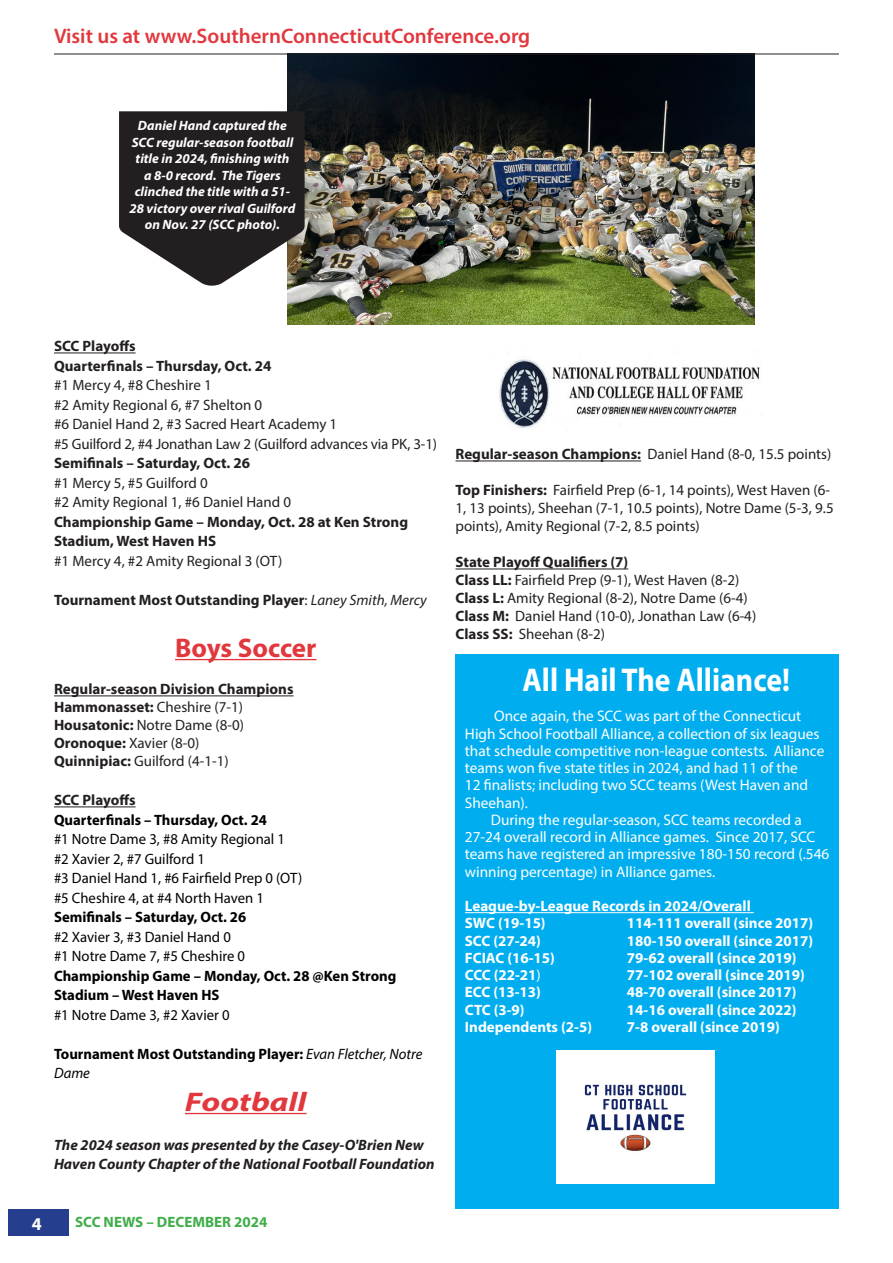
<style>
.page{position:relative;width:893px;height:1263px;background:#fff}
.page>*{position:absolute;margin:0;border:0;box-sizing:border-box;transform-origin:0 0}
.Head_2_reverse{font:700 33px "Myriad Pro";color:#fff;scale:.9 1}
.Body{font:700 27px "Myriad Pro";letter-spacing:-.005em;color:#e1373d}
.Body-2{font:italic 700 27px "Myriad Pro";color:#e1373d;scale:1.25 1}
.Subheading{font:600 21px "Myriad Pro";color:#e1373d}
.t1{font:700 18px "Myriad Pro";color:#fff}
.Body-3{font:15.3px/17.2px "Myriad Pro";color:#fff}
.Body-4{font:15px/18px "Myriad Pro";color:#231f20}
.Body-5{font:700 15px "Myriad Pro";color:#fff}
.Body-6{font:700 15px/19.5px "Myriad Pro";color:#231f20}
.Body-7{font:15px "Myriad Pro";color:#000}
.Body-8{font:700 15px/19.5px "Myriad Pro";color:#000}
.Body-9{font:italic 700 15px/19.5px "Myriad Pro";color:#231f20}
.t2{font:700 15px "Myriad Pro";color:#40ae49}
.t3{font:italic 700 13.5px/16.5px "Myriad Pro";color:#fff;text-align:center}
.s1{font-weight:400}
.s2{font-weight:400;font-style:italic}
.s3{font-weight:700}
</style>
<div class="page">
<hr style="left:54px;top:353px;width:82px;height:1px;background:#231f20">
<hr style="left:175px;top:659px;width:141px;height:1px;background:#e1373d">
<hr style="left:54px;top:695px;width:240px;height:1px;background:#231f20">
<hr style="left:54px;top:806px;width:82px;height:1px;background:#231f20">
<hr style="left:185px;top:1113px;width:122px;height:1px;background:#e1373d">
<hr style="left:455px;top:461px;width:186px;height:1px;background:#231f20">
<hr style="left:455px;top:569px;width:173px;height:1px;background:#231f20">
<div style="left:8px;top:1209px;width:60px;height:26px;background:#253f8e"></div>
<img style="left:287px;top:55px;width:468px;height:270px">
<svg style="left:119px;top:111px;width:186px;height:175px;background:#403d3d"></svg>
<hr style="left:54px;top:54px;width:785px;height:1px;background:#231f20">
<img style="left:499px;top:359px;width:261px;height:69px">
<div style="left:455px;top:655px;width:384px;height:554px;background:#00aeef"></div>
<hr style="left:465px;top:912px;width:289px;height:1px;background:#fff">
<img style="left:557px;top:1050px;width:158px;height:133px">
<p class="Subheading" style="left:54px;top:22px;width:478px">Visit us at www.SouthernConnecticutConference.org</p>
<p class="t3" style="left:130px;top:117px;width:167px">Daniel Hand captured the<br>SCC regular-season football title in 2024, finishing with<br>a 8-0 record. The Tigers clinched the title with a 51-<br>28 victory over rival Guilford on Nov. 27 (SCC photo).</p>
<p class="Body-6" style="left:54px;top:336px;width:83px">SCC Playoffs</p>
<p class="Body-6" style="left:54px;top:356px;width:219px">Quarterfinals – Thursday, Oct. 24</p>
<p class="Body-4" style="left:54px;top:376px;width:159px">#1 Mercy 4, #8 Cheshire 1</p>
<p class="Body-4" style="left:54px;top:396px;width:210px">#2 Amity Regional 6, #7 Shelton 0</p>
<p class="Body-4" style="left:54px;top:415px;width:285px">#6 Daniel Hand 2, #3 Sacred Heart Academy 1</p>
<p class="Body-4" style="left:54px;top:435px;width:385px">#5 Guilford 2, #4 Jonathan Law 2 (Guilford advances via PK, 3-1)</p>
<p class="Body-6" style="left:54px;top:453px;width:198px">Semifinals – Saturday, Oct. 26</p>
<p class="Body-4" style="left:54px;top:474px;width:155px">#1 Mercy 5, #5 Guilford 0</p>
<p class="Body-4" style="left:54px;top:493px;width:239px">#2 Amity Regional 1, #6 Daniel Hand 0</p>
<p class="Body-6" style="left:54px;top:512px;width:356px">Championship Game – Monday, Oct. 28 at Ken Strong<br>Stadium, West Haven HS</p>
<p class="Body-4" style="left:54px;top:552px;width:230px">#1 Mercy 4, #2 Amity Regional 3 (OT)</p>
<p class="Body-6" style="left:54px;top:590px;width:374px">Tournament Most Outstanding Player<span class="s1">:</span> <span class="s2">Laney Smith, Mercy</span></p>
<p class="Body" style="left:175px;top:630px;width:143px">Boys Soccer</p>
<p class="Body-6" style="left:54px;top:679px;width:241px">Regular-season Division Champions</p>
<p class="Body-4" style="left:54px;top:698px;width:191px"><span class="s3">Hammonasset:</span> Cheshire (7-1)</p>
<p class="Body-4" style="left:54px;top:716px;width:192px"><span class="s3">Housatonic:</span> Notre Dame (8-0)</p>
<p class="Body-4" style="left:54px;top:734px;width:147px"><span class="s3">Oronoque:</span> Xavier (8-0)</p>
<p class="Body-4" style="left:54px;top:752px;width:176px"><span class="s3">Quinnipiac:</span> Guilford (4-1-1)</p>
<p class="Body-6" style="left:54px;top:790px;width:83px">SCC Playoffs</p>
<p class="Body-8" style="left:54px;top:810px;width:215px">Quarterfinals – Thursday, Oct. 24</p>
<p class="Body-7" style="left:54px;top:830px;width:233px">#1 Notre Dame 3, #8 Amity Regional 1</p>
<p class="Body-7" style="left:54px;top:850px;width:152px">#2 Xavier 2, #7 Guilford 1</p>
<p class="Body-7" style="left:54px;top:869px;width:250px">#3 Daniel Hand 1, #6 Fairfield Prep 0 (OT)</p>
<p class="Body-7" style="left:54px;top:889px;width:211px">#5 Cheshire 4, at #4 North Haven 1</p>
<p class="Body-8" style="left:54px;top:907px;width:194px">Semifinals – Saturday, Oct. 26</p>
<p class="Body-7" style="left:54px;top:928px;width:178px">#2 Xavier 3, #3 Daniel Hand 0</p>
<p class="Body-7" style="left:54px;top:947px;width:193px">#1 Notre Dame 7, #5 Cheshire 0</p>
<p class="Body-8" style="left:54px;top:966px;width:344px">Championship Game – Monday, Oct. 28 @Ken Strong<br>Stadium – West Haven HS</p>
<p class="Body-7" style="left:54px;top:1006px;width:177px">#1 Notre Dame 3, #2 Xavier 0</p>
<p class="Body-8" style="left:54px;top:1044px;width:370px">Tournament Most Outstanding Player: <span class="s2">Evan Fletcher, Notre<br>Dame</span></p>
<p class="Body-2" style="left:185px;top:1084px;width:99px">Football</p>
<p class="Body-9" style="left:54px;top:1134px;width:382px">The 2024 season was presented by the Casey-O'Brien New<br>Haven County Chapter of the National Football Foundation</p>
<p class="t1" style="left:32px;top:1212px;width:11px">4</p>
<p class="t2" style="left:75px;top:1212px;width:194px">SCC NEWS – DECEMBER 2024</p>
<p class="Body-4" style="left:455px;top:445px;width:377px"><span class="s3">Regular-season Champions:</span> Daniel Hand (8-0, 15.5 points)</p>
<p class="Body-4" style="left:455px;top:481px;width:380px"><span class="s3">Top Finishers:</span> Fairfield Prep (6-1, 14 points), West Haven (6-<br>1, 13 points), Sheehan (7-1, 10.5 points), Notre Dame (5-3, 9.5 points), Amity Regional (7-2, 8.5 points)</p>
<p class="Body-6" style="left:455px;top:552px;width:174px">State Playoff Qualifiers (7)</p>
<p class="Body-4" style="left:455px;top:571px;width:285px"><span class="s3">Class LL:</span> Fairfield Prep (9-1), West Haven (8-2)</p>
<p class="Body-4" style="left:455px;top:589px;width:294px"><span class="s3">Class L:</span> Amity Regional (8-2), Notre Dame (6-4)</p>
<p class="Body-4" style="left:455px;top:607px;width:302px"><span class="s3">Class M:</span> Daniel Hand (10-0), Jonathan Law (6-4)</p>
<p class="Body-4" style="left:455px;top:625px;width:151px"><span class="s3">Class SS:</span> Sheehan (8-2)</p>
<p class="Head_2_reverse" style="left:523px;top:659px;width:299px">All Hail The Alliance!</p>
<p class="Body-3" style="left:465px;top:707px;width:361px;text-indent:29px">Once again, the SCC was part of the Connecticut High School Football Alliance, a collection of six leagues that schedule competitive non-league contests. Alliance teams won five state titles in 2024, and had 11 of the<br>12 finalists; including two SCC teams (West Haven and Sheehan).</p>
<p class="Body-3" style="left:465px;top:811px;width:366px;text-indent:26px">During the regular-season, SCC teams recorded a 27-24 overall record in Alliance games. Since 2017, SCC teams have registered an impressive 180-150 record (.546 winning percentage) in Alliance games.</p>
<p class="Body-5" style="left:465px;top:896px;width:287px">League-by-League Records in 2024/Overall</p>
<p class="Body-5" style="left:465px;top:913px;width:82px">SWC (19-15)</p>
<p class="Body-5" style="left:627px;top:913px;width:188px">114-111 overall (since 2017)</p>
<p class="Body-5" style="left:465px;top:931px;width:78px">SCC (27-24)</p>
<p class="Body-5" style="left:627px;top:931px;width:188px">180-150 overall (since 2017)</p>
<p class="Body-5" style="left:465px;top:948px;width:92px">FCIAC (16-15)</p>
<p class="Body-5" style="left:627px;top:948px;width:171px">79-62 overall (since 2019)</p>
<p class="Body-5" style="left:465px;top:965px;width:78px">CCC (22-21<span class="s1">)</span></p>
<p class="Body-5" style="left:627px;top:965px;width:180px">77-102 overall (since 2019)</p>
<p class="Body-5" style="left:465px;top:982px;width:77px">ECC (13-13)</p>
<p class="Body-5" style="left:627px;top:982px;width:171px">48-70 overall (since 2017)</p>
<p class="Body-5" style="left:465px;top:1000px;width:61px">CTC (3-9)</p>
<p class="Body-5" style="left:627px;top:1000px;width:171px">14-16 overall (since 2022)</p>
<p class="Body-5" style="left:465px;top:1017px;width:129px">Independents (2-5)</p>
<p class="Body-5" style="left:627px;top:1017px;width:155px">7-8 overall (since 2019)</p>
</div>
